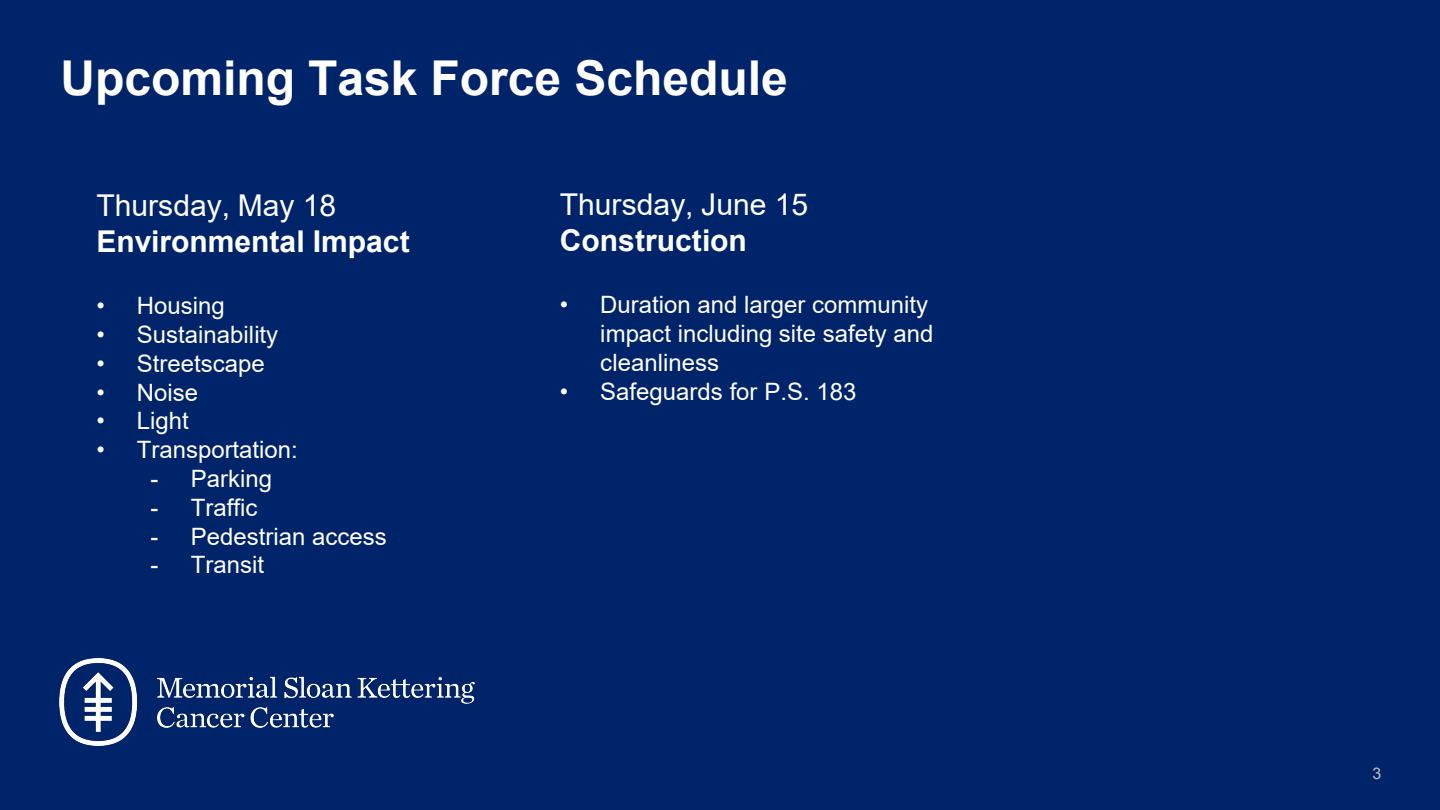
<style>
.page{position:relative;width:1440px;height:810px;background:#002469}
.page>*{position:absolute;margin:0;border:0;box-sizing:border-box;transform-origin:0 0}
.t1{font:700 48px "Arial";color:#fff}
.t2{font:700 30px "Arial";color:#fff}
.t3{font:30px "Arial";color:#fff}
.t4{font:24px/28.8px "Arial";color:#fff}
.t5{font:16.05px "Arial";color:#bfbfbf}
</style>
<div class="page">
<img style="left:60px;top:658px;width:414px;height:88px">
<p class="t1" style="left:60px;top:44px;width:729px">Upcoming Task Force Schedule</p>
<p class="t3" style="left:96px;top:184px;width:241px">Thursday, May 18</p>
<p class="t2" style="left:96px;top:220px;width:315px">Environmental Impact</p>
<p class="t4" style="left:96px;top:291px;width:130px">• Housing</p>
<p class="t4" style="left:96px;top:320px;width:183px">• Sustainability</p>
<p class="t4" style="left:96px;top:349px;width:170px">• Streetscape</p>
<p class="t4" style="left:96px;top:378px;width:103px">• Noise</p>
<p class="t4" style="left:96px;top:406px;width:94px">• Light</p>
<p class="t4" style="left:96px;top:435px;width:203px">• Transportation:</p>
<p class="t4" style="left:150px;top:464px;width:123px">- Parking</p>
<p class="t4" style="left:150px;top:493px;width:108px">- Traffic</p>
<p class="t4" style="left:150px;top:522px;width:238px">- Pedestrian access</p>
<p class="t4" style="left:150px;top:550px;width:115px">- Transit</p>
<p class="t3" style="left:560px;top:183px;width:250px">Thursday, June 15</p>
<p class="t2" style="left:560px;top:219px;width:189px">Construction</p>
<p class="t4" style="left:600px;top:290px;width:335px;text-indent:-40px">• Duration and larger community impact including site safety and cleanliness</p>
<p class="t4" style="left:560px;top:377px;width:298px">• Safeguards for P.S. 183</p>
<p class="t5" style="left:1373px;top:762px;width:10px">3</p>
</div>
